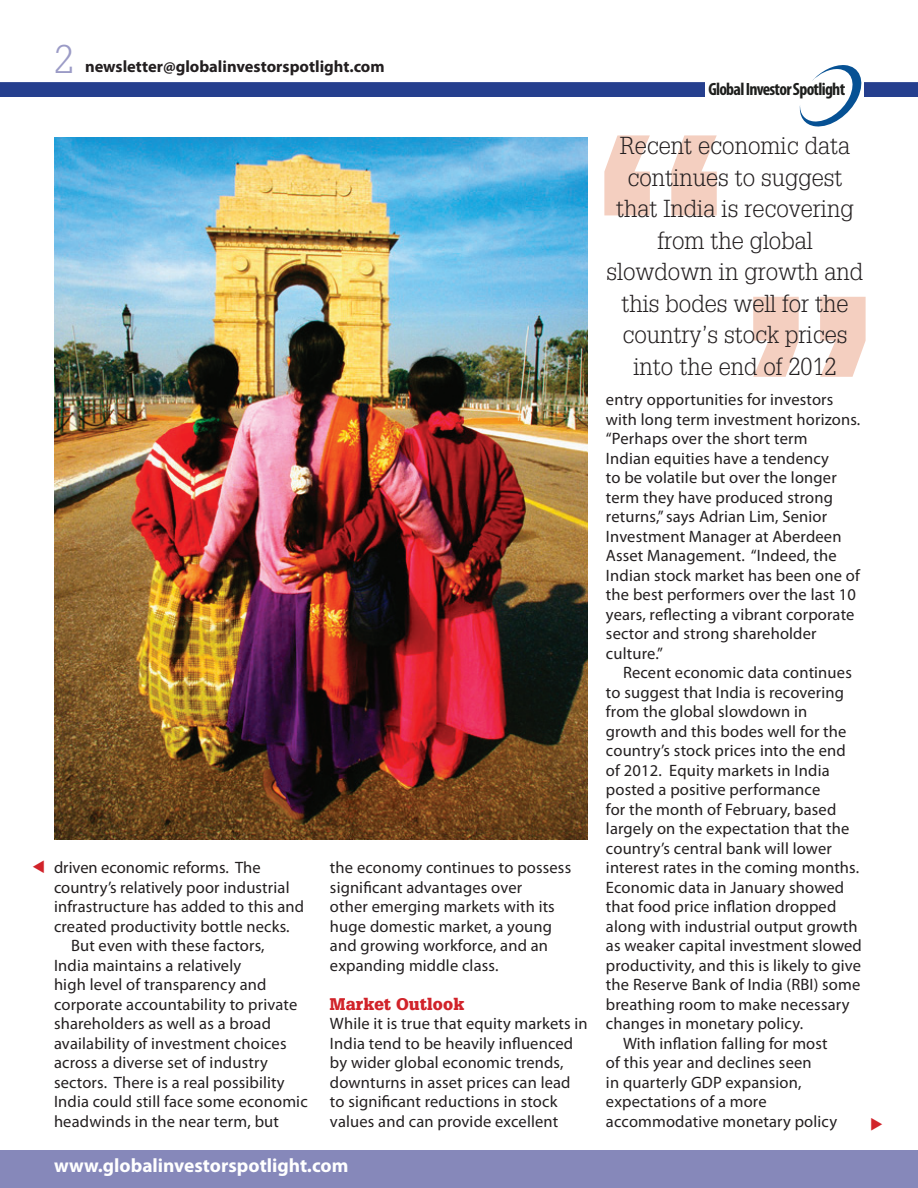
<style>
.page{position:relative;width:918px;height:1188px;background:#fff}
.page>*{position:absolute;margin:0;border:0;box-sizing:border-box;transform-origin:0 0}
.t1{font:900 261.3px "Glypha";color:#f4cfc0}
.t2{font:300 39px "Glypha";color:#9b9bc6}
.t3{font:300 24px/31.5px "Glypha";color:#231f20;text-align:center}
.t4{font:700 19.35px "Myriad Pro";color:#fff}
.t5{font:700 condensed 17.85px "Myriad Pro";letter-spacing:-.04em;color:#1e1f1d}
.t6{font:16.5px/19.5px "Myriad Pro";letter-spacing:.01em;color:#231f20}
.t7{font:700 16.5px "Myriad Pro";color:#231f20}
.t8{font:900 16.5px "Glypha";letter-spacing:.01em;color:#d1232a}
</style>
<div class="page">
<div style="left:0;top:0;width:918px;height:97px;background:#253f8e"></div>
<div style="left:0;top:0;width:918px;height:82px;background:#fff"></div>
<div style="left:706px;top:16px;width:158px;height:122px;background:#fff"></div>
<svg style="left:799px;top:65px;width:62px;height:61px"></svg>
<div style="left:0;top:1150px;width:918px;height:38px;background:#8688ba"></div>
<img style="left:54px;top:137px;width:534px;height:703px">
<h2 class="t2" style="left:54px;top:37px;width:21px">2</h2>
<p class="t7" style="left:85px;top:55px;width:301px">newsletter@globalinvestorspotlight.com</p>
<p class="t6" style="left:54px;top:857px;width:208px">driven economic reforms. The</p>
<p class="t6" style="left:54px;top:877px;width:237px">country’s relatively poor industrial</p>
<p class="t6" style="left:54px;top:896px;width:252px">infrastructure has added to this and</p>
<p class="t6" style="left:54px;top:916px;width:237px">created productivity bottle necks.</p>
<p class="t6" style="left:71px;top:935px;width:195px">But even with these factors,</p>
<p class="t6" style="left:54px;top:955px;width:189px">India maintains a relatively</p>
<p class="t6" style="left:54px;top:974px;width:214px">high level of transparency and</p>
<p class="t6" style="left:54px;top:994px;width:245px">corporate accountability to private</p>
<p class="t6" style="left:54px;top:1013px;width:219px">shareholders as well as a broad</p>
<p class="t6" style="left:54px;top:1033px;width:234px">availability of investment choices</p>
<p class="t6" style="left:54px;top:1052px;width:215px">across a diverse set of industry</p>
<p class="t6" style="left:54px;top:1072px;width:232px">sectors. There is a real possibility</p>
<p class="t6" style="left:54px;top:1091px;width:255px">India could still face some economic</p>
<p class="t6" style="left:54px;top:1111px;width:227px">headwinds in the near term, but</p>
<p class="t6" style="left:330px;top:857px;width:243px">the economy continues to possess significant advantages over<br>other emerging markets with its huge domestic market, a young and growing workforce, and an expanding middle class.</p>
<p class="t8" style="left:330px;top:994px;width:136px">Market Outlook</p>
<p class="t6" style="left:330px;top:1014px;width:259px">While it is true that equity markets in India tend to be heavily influenced by wider global economic trends, downturns in asset prices can lead to significant reductions in stock values and can provide excellent</p>
<p class="t4" style="left:54px;top:1153px;width:296px">www.globalinvestorspotlight.com</p>
<p class="t5" style="left:708px;top:78px;width:138px">Global Investor Spotlight</p>
<h1 class="t1" style="left:588px;top:71px;width:147px">“</h1>
<h3 class="t3" style="left:620px;top:131px;width:232px">Recent economic data continues to suggest</h3>
<h3 class="t3" style="left:616px;top:194px;width:239px">that India is recovering</h3>
<h3 class="t3" style="left:657px;top:225px;width:157px">from the global</h3>
<h3 class="t3" style="left:607px;top:257px;width:258px">slowdown in growth and this bodes well for the country’s stock prices into the end of 2012</h3>
<h1 class="t1" style="left:882px;top:441px;width:147px;rotate:-180deg">“</h1>
<p class="t6" style="left:606px;top:390px;width:256px">entry opportunities for investors with long term investment horizons. “Perhaps over the short term<br>Indian equities have a tendency<br>to be volatile but over the longer term they have produced strong returns,” says Adrian Lim, Senior<br>Investment Manager at Aberdeen<br>Asset Management. “Indeed, the<br>Indian stock market has been one of the best performers over the last 10 years, reflecting a vibrant corporate sector and strong shareholder culture.”</p>
<p class="t6" style="left:623px;top:663px;width:230px">Recent economic data continues</p>
<p class="t6" style="left:606px;top:682px;width:240px">to suggest that India is recovering</p>
<p class="t6" style="left:606px;top:702px;width:203px">from the global slowdown in</p>
<p class="t6" style="left:606px;top:721px;width:242px">growth and this bodes well for the</p>
<p class="t6" style="left:606px;top:741px;width:241px">country’s stock prices into the end</p>
<p class="t6" style="left:606px;top:760px;width:225px">of 2012. Equity markets in India</p>
<p class="t6" style="left:606px;top:780px;width:216px">posted a positive performance</p>
<p class="t6" style="left:606px;top:799px;width:232px">for the month of February, based</p>
<p class="t6" style="left:606px;top:819px;width:245px">largely on the expectation that the</p>
<p class="t6" style="left:606px;top:838px;width:227px">country’s central bank will lower</p>
<p class="t6" style="left:606px;top:858px;width:255px">interest rates in the coming months.</p>
<p class="t6" style="left:606px;top:877px;width:240px">Economic data in January showed</p>
<p class="t6" style="left:606px;top:897px;width:232px">that food price inflation dropped</p>
<p class="t6" style="left:606px;top:916px;width:253px">along with industrial output growth</p>
<p class="t6" style="left:606px;top:936px;width:257px">as weaker capital investment slowed</p>
<p class="t6" style="left:606px;top:955px;width:257px">productivity, and this is likely to give</p>
<p class="t6" style="left:606px;top:975px;width:256px">the Reserve Bank of India (RBI) some</p>
<p class="t6" style="left:606px;top:994px;width:245px">breathing room to make necessary</p>
<p class="t6" style="left:606px;top:1014px;width:199px">changes in monetary policy.</p>
<p class="t6" style="left:623px;top:1033px;width:206px">With inflation falling for most</p>
<p class="t6" style="left:606px;top:1053px;width:207px">of this year and declines seen</p>
<p class="t6" style="left:606px;top:1072px;width:197px">in quarterly GDP expansion,</p>
<p class="t6" style="left:606px;top:1092px;width:162px">expectations of a more</p>
<p class="t6" style="left:606px;top:1111px;width:233px">accommodative monetary policy</p>
</div>
